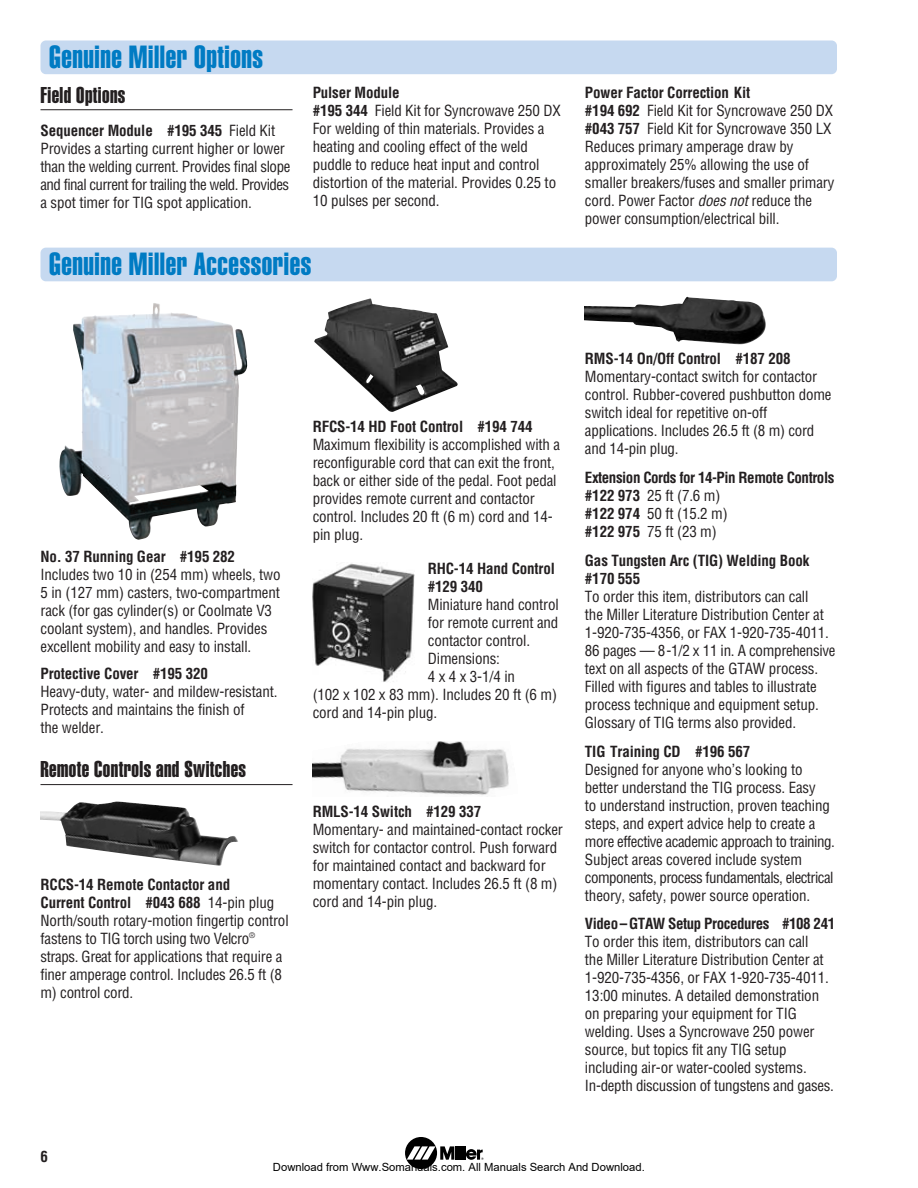
<style>
.page{position:relative;width:918px;height:1188px;background:#fff}
.page>*{position:absolute;margin:0;border:0;box-sizing:border-box;transform-origin:0 0}
.t1{font:31.5px "Helvetica Extra Compressed";letter-spacing:.02em;color:#007bc3}
.t2{font:22.5px "Helvetica Extra Compressed";letter-spacing:.02em;color:#231f20}
.t3{font:condensed 15px/18px "Helvetica";letter-spacing:-.01em;color:#231f20}
.t4{font:700 condensed 15px/18px "Helvetica";letter-spacing:-.01em;color:#231f20}
.t5{font:700 condensed 15px/18px "Helvetica";letter-spacing:-.03em;color:#231f20}
.t6{font:11.25px "Arial";color:#000}
.s1{font-weight:700}
.s2{font-style:italic}
.s3{font-weight:400}
</style>
<div class="page">
<hr style="left:40px;top:784px;width:253px;height:1px;background:#231f20">
<img style="left:585px;top:297px;width:181px;height:47px">
<img style="left:313px;top:741px;width:196px;height:54px">
<img style="left:313px;top:563px;width:102px;height:119px">
<img style="left:314px;top:298px;width:144px;height:114px">
<img style="left:59px;top:303px;width:189px;height:237px">
<img style="left:40px;top:801px;width:198px;height:65px">
<div style="left:405px;top:1137px;width:32px;height:32px;background:#000;border-radius:50%"></div>
<hr style="left:459px;top:1146px;width:3px;height:14px;background:#000">
<hr style="left:463px;top:1146px;width:3px;height:14px;background:#000">
<svg style="left:407px;top:1146px;width:51px;height:14px"></svg>
<svg style="left:466px;top:1149px;width:18px;height:11px"></svg>
<div style="left:40px;top:248px;width:797px;height:33px;background:#c6d9f0;border-radius:5px"></div>
<div style="left:40px;top:40px;width:797px;height:34px;background:#c6d9f0;border-radius:5px"></div>
<hr style="left:40px;top:109px;width:253px;height:1px;background:#231f20">
<h1 class="t1" style="left:49px;top:46px;width:215px">Genuine Miller Options</h1>
<h2 class="t2" style="left:40px;top:87px;width:86px">Field Options</h2>
<p class="t3" style="left:40px;top:123px;width:252px"><span class="s1">Sequencer Module #195 345</span> Field Kit Provides a starting current higher or lower than the welding current. Provides final slope and final current for trailing the weld. Provides a spot timer for TIG spot application.</p>
<p class="t3" style="left:313px;top:85px;width:250px"><span class="s1">Pulser Module<br>#195 344</span> Field Kit for Syncrowave 250 DX For welding of thin materials. Provides a heating and cooling effect of the weld puddle to reduce heat input and control distortion of the material. Provides 0.25 to 10 pulses per second.</p>
<p class="t3" style="left:585px;top:85px;width:251px"><span class="s1">Power Factor Correction Kit<br>#194 692</span> Field Kit for Syncrowave 250 DX <span class="s1">#043 757</span> Field Kit for Syncrowave 350 LX Reduces primary amperage draw by approximately 25% allowing the use of smaller breakers/fuses and smaller primary cord. Power Factor <span class="s2">does not</span>reduce the power consumption/electrical bill.</p>
<h1 class="t1" style="left:49px;top:253px;width:264px">Genuine Miller Accessories</h1>
<p class="t4" style="left:40px;top:549px;width:196px">No. 37 Running Gear #195 282</p>
<p class="t3" style="left:40px;top:567px;width:242px">Includes two 10 in (254 mm) wheels, two 5 in (127 mm) casters, two-compartment rack (for gas cylinder(s) or Coolmate V3 coolant system), and handles. Provides excellent mobility and easy to install.</p>
<p class="t4" style="left:40px;top:666px;width:169px">Protective Cover #195 320</p>
<p class="t3" style="left:40px;top:684px;width:238px">Heavy-duty, water- and mildew-resistant.<br>Protects and maintains the finish of<br>the welder.</p>
<h2 class="t2" style="left:40px;top:761px;width:207px">Remote Controls and Switches</h2>
<p class="t3" style="left:40px;top:877px;width:250px"><span class="s1">RCCS-14 Remote Contactor and<br>Current Control #043 688</span> 14-pin plug North/south rotary-motion fingertip control fastens to TIG torch using two Velcro<sup>® </sup>straps. Great for applications that require a finer amperage control. Includes 26.5 ft (8 m) control cord.</p>
<p class="t4" style="left:313px;top:419px;width:221px">RFCS-14 HD Foot Control #194 744</p>
<p class="t3" style="left:313px;top:437px;width:249px">Maximum flexibility is accomplished with a reconfigurable cord that can exit the front, back or either side of the pedal. Foot pedal provides remote current and contactor control. Includes 20 ft (6 m) cord and 14- pin plug.</p>
<p class="t4" style="left:428px;top:561px;width:129px">RHC-14 Hand Control #129 340</p>
<p class="t3" style="left:428px;top:597px;width:132px">Miniature hand control</p>
<p class="t3" style="left:428px;top:615px;width:132px">for remote current and</p>
<p class="t3" style="left:428px;top:633px;width:104px">contactor control.</p>
<p class="t3" style="left:428px;top:651px;width:74px">Dimensions:</p>
<p class="t3" style="left:428px;top:669px;width:89px">4 x 4 x 3-1/4 in</p>
<p class="t3" style="left:313px;top:687px;width:246px">(102 x 102 x 83 mm). Includes 20 ft (6 m)</p>
<p class="t3" style="left:313px;top:705px;width:126px">cord and 14-pin plug.</p>
<p class="t4" style="left:313px;top:804px;width:170px">RMLS-14 Switch #129 337</p>
<p class="t3" style="left:313px;top:822px;width:252px">Momentary- and maintained-contact rocker switch for contactor control. Push forward for maintained contact and backward for momentary contact. Includes 26.5 ft (8 m) cord and 14-pin plug.</p>
<p class="t4" style="left:585px;top:351px;width:207px">RMS-14 On/Off Control #187 208</p>
<p class="t3" style="left:585px;top:369px;width:248px">Momentary-contact switch for contactor control. Rubber-covered pushbutton dome switch ideal for repetitive on-off applications. Includes 26.5 ft (8 m) cord and 14-pin plug.</p>
<p class="t5" style="left:585px;top:470px;width:251px">Extension Cords for 14-Pin Remote Controls #122 973 <span class="s3">25 ft (7.6 m)<br></span>#122 974 <span class="s3">50 ft (15.2 m)<br></span>#122 975 <span class="s3">75 ft (23 m)</span></p>
<p class="t4" style="left:585px;top:553px;width:226px">Gas Tungsten Arc (TIG) Welding Book #170 555</p>
<p class="t3" style="left:585px;top:589px;width:252px">To order this item, distributors can call<br>the Miller Literature Distribution Center at 1-920-735-4356, or FAX 1-920-735-4011.<br>86 pages — 8-1/2 x 11 in. A comprehensive text on all aspects of the GTAW process.<br>Filled with figures and tables to illustrate process technique and equipment setup.<br>Glossary of TIG terms also provided.</p>
<p class="t4" style="left:585px;top:743px;width:167px">TIG Training CD #196 567</p>
<p class="t3" style="left:585px;top:761px;width:252px">Designed for anyone who’s looking to better understand the TIG process. Easy<br>to understand instruction, proven teaching steps, and expert advice help to create a more effective academic approach to training.<br>Subject areas covered include system components, process fundamentals, electrical theory, safety, power source operation.</p>
<p class="t5" style="left:585px;top:916px;width:252px">Video–GTAW Setup Procedures #108 241</p>
<p class="t3" style="left:585px;top:934px;width:250px">To order this item, distributors can call<br>the Miller Literature Distribution Center at 1-920-735-4356, or FAX 1-920-735-4011.<br>13:00 minutes. A detailed demonstration on preparing your equipment for TIG welding. Uses a Syncrowave 250 power source, but topics fit any TIG setup including air-or water-cooled systems.<br>In-depth discussion of tungstens and gases.</p>
<p class="t4" style="left:40px;top:1149px;width:9px">6</p>
<p class="t6" style="left:273px;top:1160px;width:373px">Download from Www.Somanuals.com. All Manuals Search And Download.</p>
</div>
